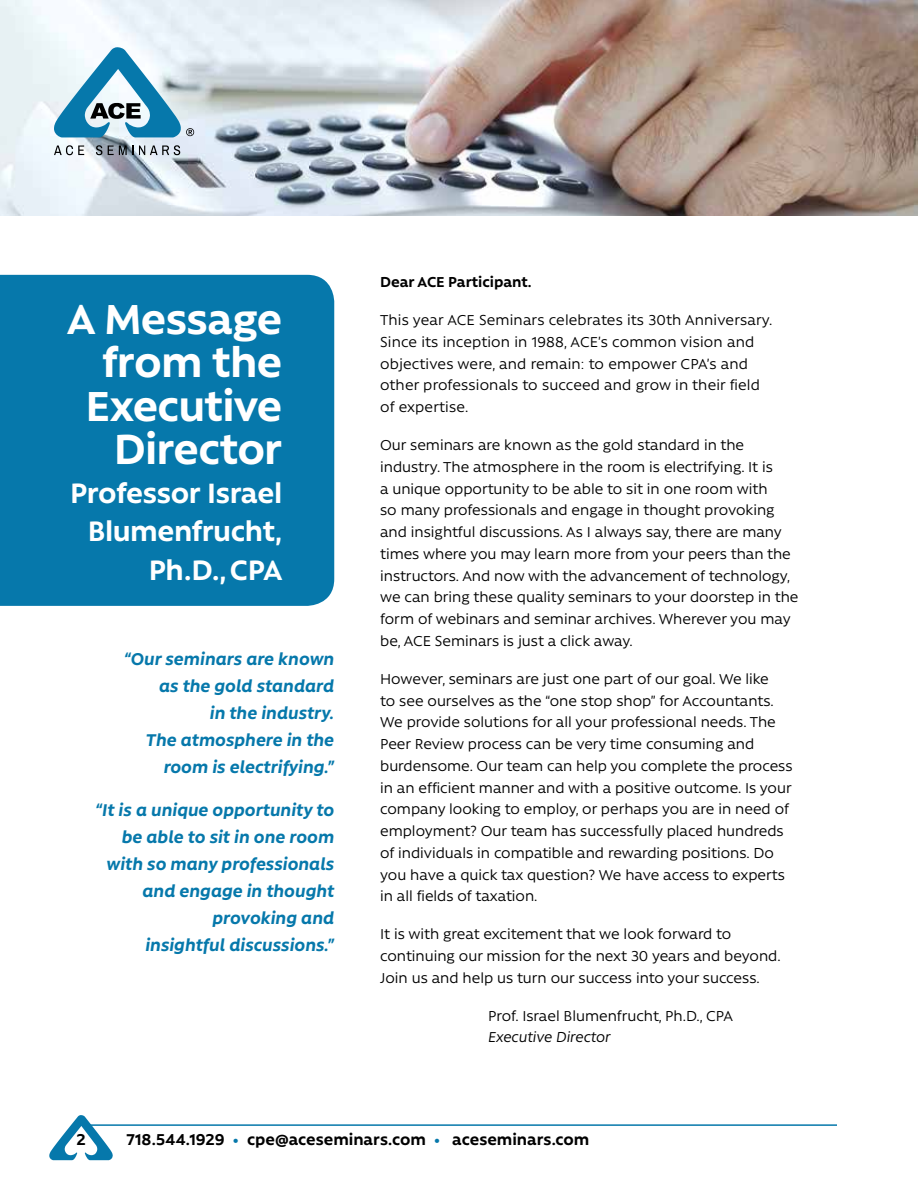
<style>
.page{position:relative;width:918px;height:1188px;background:#fff}
.page>*{position:absolute;margin:0;border:0;box-sizing:border-box;transform-origin:0 0}
.t1{font:700 48.15px/43.3px "Rawson Pro";letter-spacing:-.015em;color:#fff;text-align:right}
.t2{font:700 32.1px/38.5px "Rawson Pro";letter-spacing:-.015em;color:#fff;text-align:right}
.t3{font:italic 700 19.5px/27px "Rawson Pro";color:#0678ab;text-align:right}
.t4{font:700 18px "Rawson Pro";color:#000}
.t5{font:16.5px/21.8px "Rawson Pro";color:#000}
.t6{font:700 16.5px "Rawson Pro";color:#000}
.t7{font:italic 16.5px "Rawson Pro";color:#000}
.s1{color:#0678ab}
</style>
<div class="page">
<img style="left:0;top:0;width:918px;height:216px">
<hr style="left:81px;top:1124px;width:756px;height:2px;background:#0678ab">
<svg style="left:49px;top:1115px;width:64px;height:45px"></svg>
<svg style="left:139px;top:145px;width:41px;height:10px"></svg>
<svg style="left:54px;top:145px;width:30px;height:10px"></svg>
<svg style="left:96px;top:145px;width:37px;height:10px"></svg>
<svg style="left:54px;top:47px;width:140px;height:90px"></svg>
<div style="left:0;top:275px;width:334px;height:331px;background:#0678ab"></div>
<h1 class="t1" style="left:67px;top:296px;width:217px">A Message from the<br>Executive<br>Director</h1>
<h2 class="t2" style="left:70px;top:473px;width:214px">Professor Israel<br>Blumenfrucht,<br>Ph.D., CPA</h2>
<p class="t3" style="left:124px;top:644px;width:212px">“Our seminars are known as the gold standard<br>in the industry.<br>The atmosphere in the room is electrifying.”</p>
<p class="t3" style="left:95px;top:796px;width:241px">“It is a unique opportunity to be able to sit in one room with so many professionals and engage in thought provoking and<br>insightful discussions.”</p>
<p class="t6" style="left:380px;top:273px;width:153px">Dear ACE Participant.</p>
<p class="t5" style="left:380px;top:309px;width:394px">This year ACE Seminars celebrates its 30th Anniversary.<br>Since its inception in 1988, ACE’s common vision and objectives were, and remain: to empower CPA’s and other professionals to succeed and grow in their field of expertise.</p>
<p class="t5" style="left:380px;top:434px;width:420px">Our seminars are known as the gold standard in the industry. The atmosphere in the room is electrifying. It is<br>a unique opportunity to be able to sit in one room with<br>so many professionals and engage in thought provoking and insightful discussions. As I always say, there are many times where you may learn more from your peers than the instructors. And now with the advancement of technology, we can bring these quality seminars to your doorstep in the form of webinars and seminar archives. Wherever you may be, ACE Seminars is just a click away.</p>
<p class="t5" style="left:380px;top:668px;width:414px">However, seminars are just one part of our goal. We like<br>to see ourselves as the “one stop shop” for Accountants.<br>We provide solutions for all your professional needs. The Peer Review process can be very time consuming and burdensome. Our team can help you complete the process in an efficient manner and with a positive outcome. Is your company looking to employ, or perhaps you are in need of employment? Our team has successfully placed hundreds of individuals in compatible and rewarding positions. Do you have a quick tax question? We have access to experts in all fields of taxation.</p>
<p class="t5" style="left:380px;top:923px;width:402px">It is with great excitement that we look forward to continuing our mission for the next 30 years and beyond.<br>Join us and help us turn our success into your success.</p>
<p class="t5" style="left:488px;top:1004px;width:246px">Prof. Israel Blumenfrucht, Ph.D., CPA</p>
<p class="t7" style="left:488px;top:1028px;width:124px">Executive Director</p>
<p class="t4" style="left:76px;top:1129px;width:11px">2</p>
<p class="t4" style="left:126px;top:1129px;width:465px">718.544.1929 <span class="s1">•</span> cpe@aceseminars.com <span class="s1">•</span> aceseminars.com</p>
</div>
